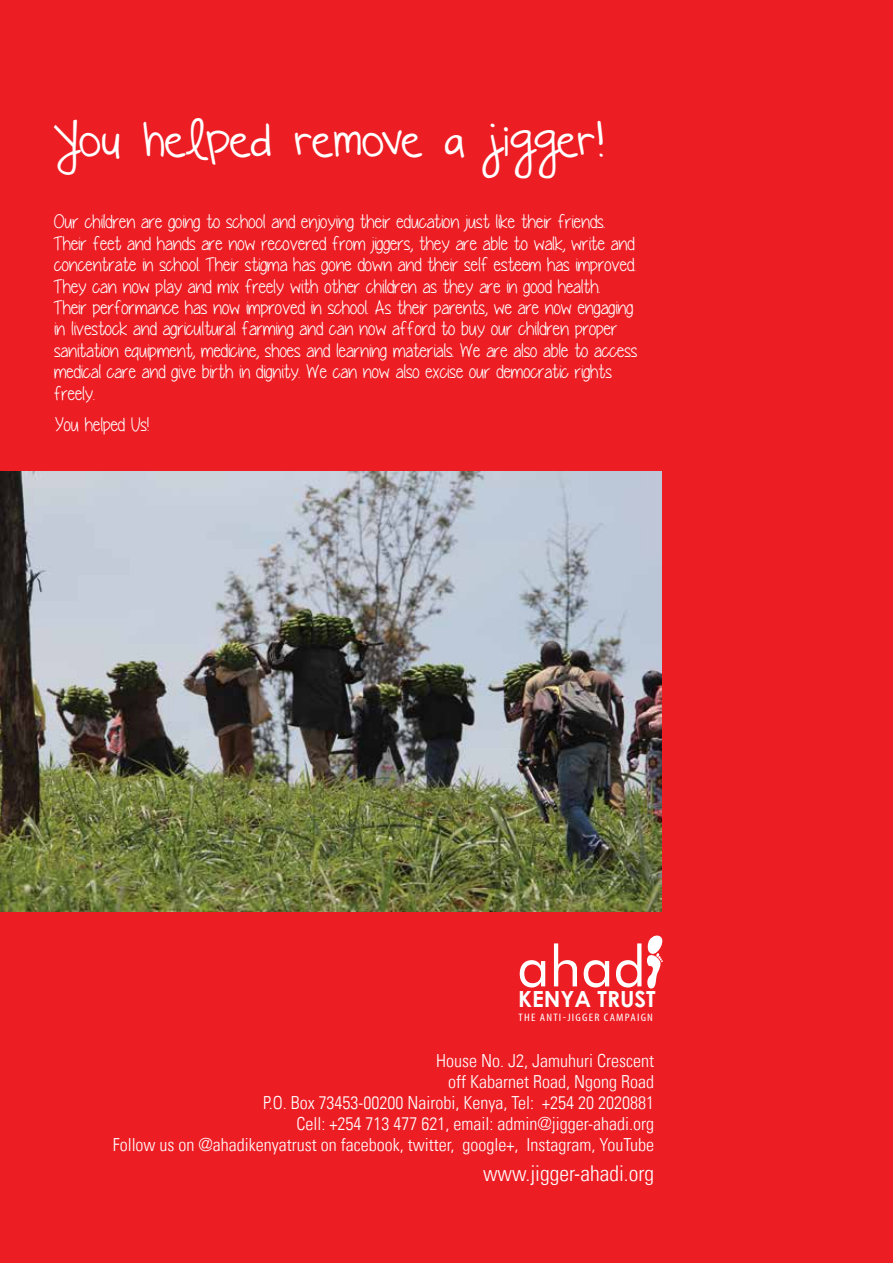
<style>
.page{position:relative;width:893px;height:1263px;background:#ed1d24}
.page>*{position:absolute;margin:0;border:0;box-sizing:border-box;transform-origin:0 0}
.t1{font:56.85px "Futura BT";color:#fff}
.t2{font:45px "Beautiful Every Time";color:#fff}
.t3{font:700 22.2px "Century Gothic";color:#fff}
.t4{font:300 condensed 21.75px "Univers LT";color:#fff}
.t5{font:19.5px/21.5px "Yummy Cupcakes";color:#fff}
.t6{font:300 condensed 18px/20.9px "Univers LT";color:#fff;text-align:right}
.t7{font:condensed 10.8px "Myriad Pro";letter-spacing:.1em;color:#fff;scale:1.13 1}
</style>
<div class="page">
<img style="left:0;top:471px;width:661px;height:441px">
<svg style="left:647px;top:935px;width:16px;height:54px"></svg>
<h2 class="t2" style="left:54px;top:114px;width:553px">You helped remove a jigger!</h2>
<p class="t5" style="left:54px;top:211px;width:585px">Our children are going to school and enjoying their education just like their friends.<br>Their feet and hands are now recovered from jiggers, they are able to walk, write and concentrate in school. Their stigma has gone down and their self esteem has improved.<br>They can now play and mix freely with other children as they are in good health.<br>Their performance has now improved in school. As their parents, we are now engaging in livestock and agricultural farming and can now afford to buy our children proper sanitation equipment, medicine, shoes and learning materials. We are also able to access medical care and give birth in dignity. We can now also excise our democratic rights freely.</p>
<p class="t5" style="left:54px;top:413px;width:97px">You helped Us!</p>
<h1 class="t1" style="left:517px;top:932px;width:130px">ahad</h1>
<p class="t3" style="left:518px;top:985px;width:139px">KENYA TRUST</p>
<p class="t7" style="left:518px;top:1010px;width:121px">THE ANTI-JIGGER CAMPAIGN</p>
<p class="t6" style="left:113px;top:1050px;width:543px">House No. J2, Jamuhuri Crescent<br>off Kabarnet Road, Ngong Road<br>P.O. Box 73453-00200 Nairobi, Kenya, Tel: +254 20 2020881<br>Cell: +254 713 477 621, email: admin@jigger-ahadi.org<br>Follow us on @ahadikenyatrust on facebook, twitter, google+, Instagram, YouTube</p>
<p class="t4" style="left:483px;top:1160px;width:172px">www.jigger-ahadi.org</p>
</div>
